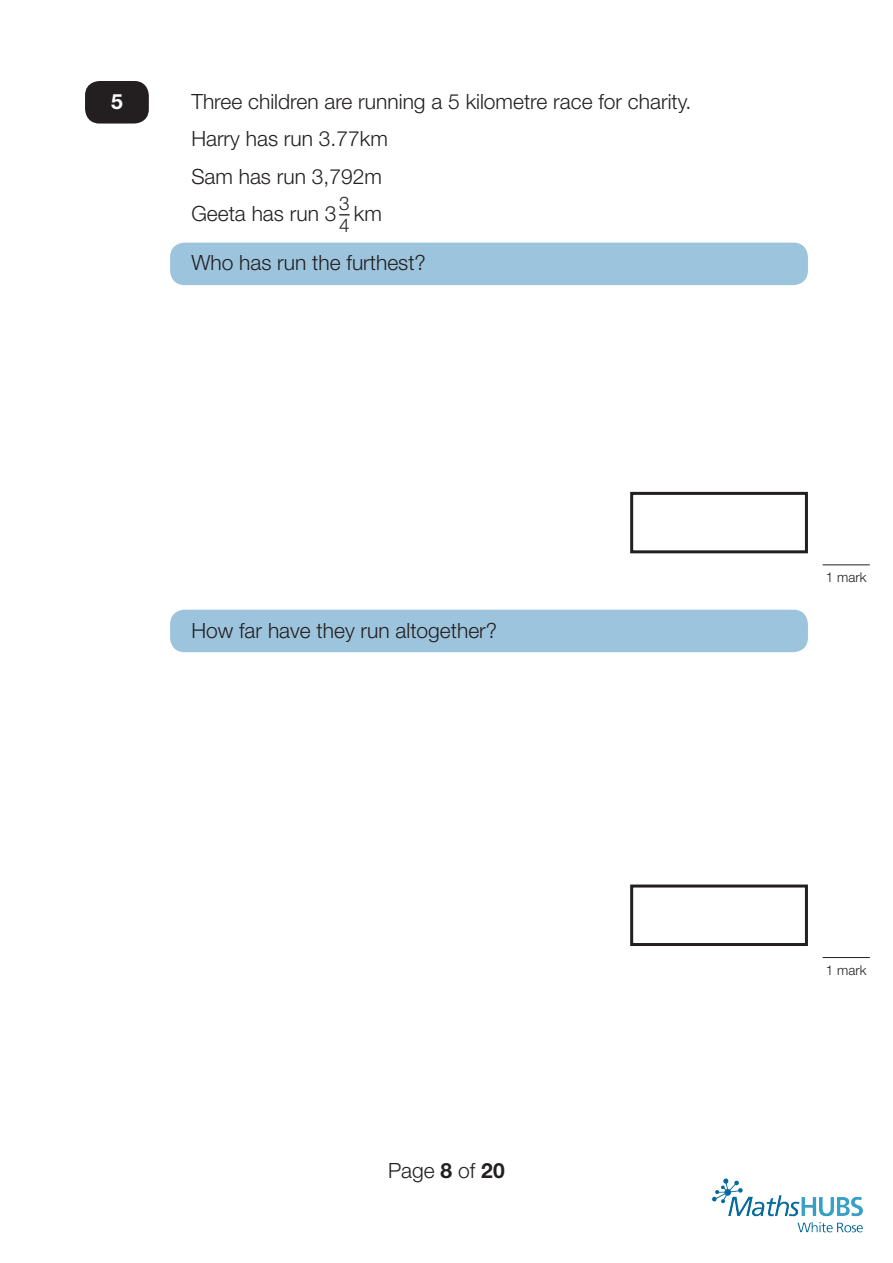
<style>
.page{position:relative;width:893px;height:1263px;background:#fff}
.page>*{position:absolute;margin:0;border:0;box-sizing:border-box;transform-origin:0 0}
.t1{font:300 21px/37.5px "Helvetica Neue";color:#231f20}
.t2{font:700 21px "Helvetica Neue";color:#fff}
.t3{font:300 18.75px/22.5px "Helvetica Neue";color:#231f20}
.t4{font:300 13.5px "Helvetica Neue";color:#231f20}
.s1{font-weight:700}
</style>
<div class="page">
<img style="left:712px;top:1178px;width:151px;height:55px">
<div style="left:170px;top:243px;width:638px;height:42px;background:#9dc4dd;border-radius:14px"></div>
<div style="left:170px;top:610px;width:638px;height:42px;background:#9dc4dd;border-radius:14px"></div>
<div style="left:85px;top:81px;width:64px;height:43px;background:#231f20;border-radius:14px"></div>
<hr style="left:823px;top:564px;width:47px;height:1px;background:#231f20">
<hr style="left:823px;top:957px;width:47px;height:1px;background:#231f20">
<div style="left:630px;top:492px;width:178px;height:61px;border:3px solid #231f20"></div>
<div style="left:630px;top:884px;width:178px;height:62px;border:3px solid #231f20"></div>
<p class="t2" style="left:111px;top:88px;width:13px">5</p>
<p class="t1" style="left:191px;top:82px;width:502px">Three children are running a 5 kilometre race for charity.<br>Harry has run 3.77km<br>Sam has run 3,792m<br>Geeta has run 3 km</p>
<p class="t1" style="left:191px;top:243px;width:236px">Who has run the furthest?</p>
<p class="t3" style="left:339px;top:192px;width:12px">3<br>4</p>
<p class="t1" style="left:191px;top:611px;width:307px">How far have they run altogether?</p>
<p class="t1" style="left:388px;top:1151px;width:118px">Page <span class="s1">8</span> of <span class="s1">20</span></p>
<p class="t4" style="left:826px;top:569px;width:42px">1 mark</p>
<p class="t4" style="left:826px;top:962px;width:42px">1 mark</p>
</div>
